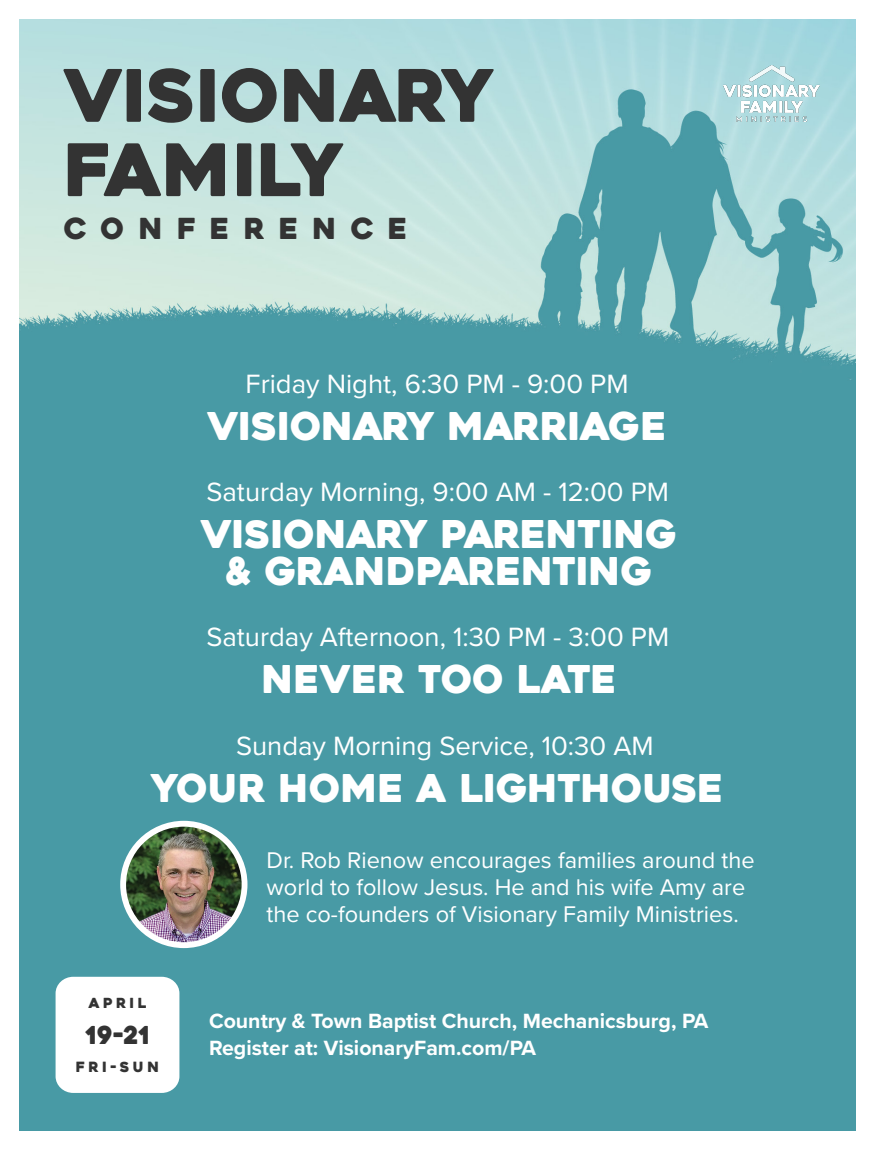
<style>
.page{position:relative;width:877px;height:1151px;background:#fff}
.page>*{position:absolute;margin:0;border:0;box-sizing:border-box;transform-origin:0 0}
.t1{font:72px/74.4px "Heavitas";color:#333}
.t2{font:38px/37.2px "Heavitas";color:#fff;text-align:center}
.t3{font:28.8px "Heavitas";letter-spacing:.49em;color:#333}
.t4{font:27.6px "Proxima Nova";color:#fff}
.t5{font:24.8px "Heavitas";color:#333}
.t6{font:23.6px/27.2px "Proxima Nova";color:#fff}
.t7{font:700 21.2px/26.4px "Proxima Nova";color:#fff}
.t8{font:14px "Heavitas";letter-spacing:.25em;color:#333}
</style>
<div class="page">
<img style="left:19px;top:19px;width:836px;height:1110px">
<img style="left:723px;top:66px;width:96px;height:55px">
<svg style="left:120px;top:820px;width:127px;height:127px"></svg>
<img style="left:126px;top:826px;width:115px;height:115px;border-radius:58px">
<div style="left:56px;top:976px;width:123px;height:116px;background:#fff;border-radius:17px"></div>
<h1 class="t1" style="left:64px;top:59px;width:431px">VISIONARY<br>FAMILY</h1>
<p class="t3" style="left:64px;top:210px;width:345px">CONFERENCE</p>
<p class="t4" style="left:245px;top:363px;width:384px">Friday Night, 6:30 PM - 9:00 PM</p>
<h2 class="t2" style="left:207px;top:408px;width:460px">VISIONARY MARRIAGE</h2>
<p class="t4" style="left:206px;top:471px;width:464px">Saturday Morning, 9:00 AM - 12:00 PM</p>
<h2 class="t2" style="left:201px;top:516px;width:478px">VISIONARY PARENTING &amp; GRANDPARENTING</h2>
<p class="t4" style="left:206px;top:616px;width:464px">Saturday Afternoon, 1:30 PM - 3:00 PM</p>
<h2 class="t2" style="left:262px;top:661px;width:356px">NEVER TOO LATE</h2>
<p class="t4" style="left:236px;top:724px;width:419px">Sunday Morning Service, 10:30 AM</p>
<h2 class="t2" style="left:151px;top:769px;width:573px">YOUR HOME A LIGHTHOUSE</h2>
<p class="t8" style="left:89px;top:993px;width:59px">APRIL</p>
<p class="t5" style="left:86px;top:1019px;width:65px">19-21</p>
<p class="t8" style="left:76px;top:1058px;width:85px">FRI-SUN</p>
<p class="t6" style="left:266px;top:845px;width:489px">Dr. Rob Rienow encourages families around the world to follow Jesus. He and his wife Amy are the co-founders of Visionary Family Ministries.</p>
<p class="t7" style="left:209px;top:1007px;width:501px">Country &amp; Town Baptist Church, Mechanicsburg, PA<br>Register at: VisionaryFam.com/PA</p>
</div>
